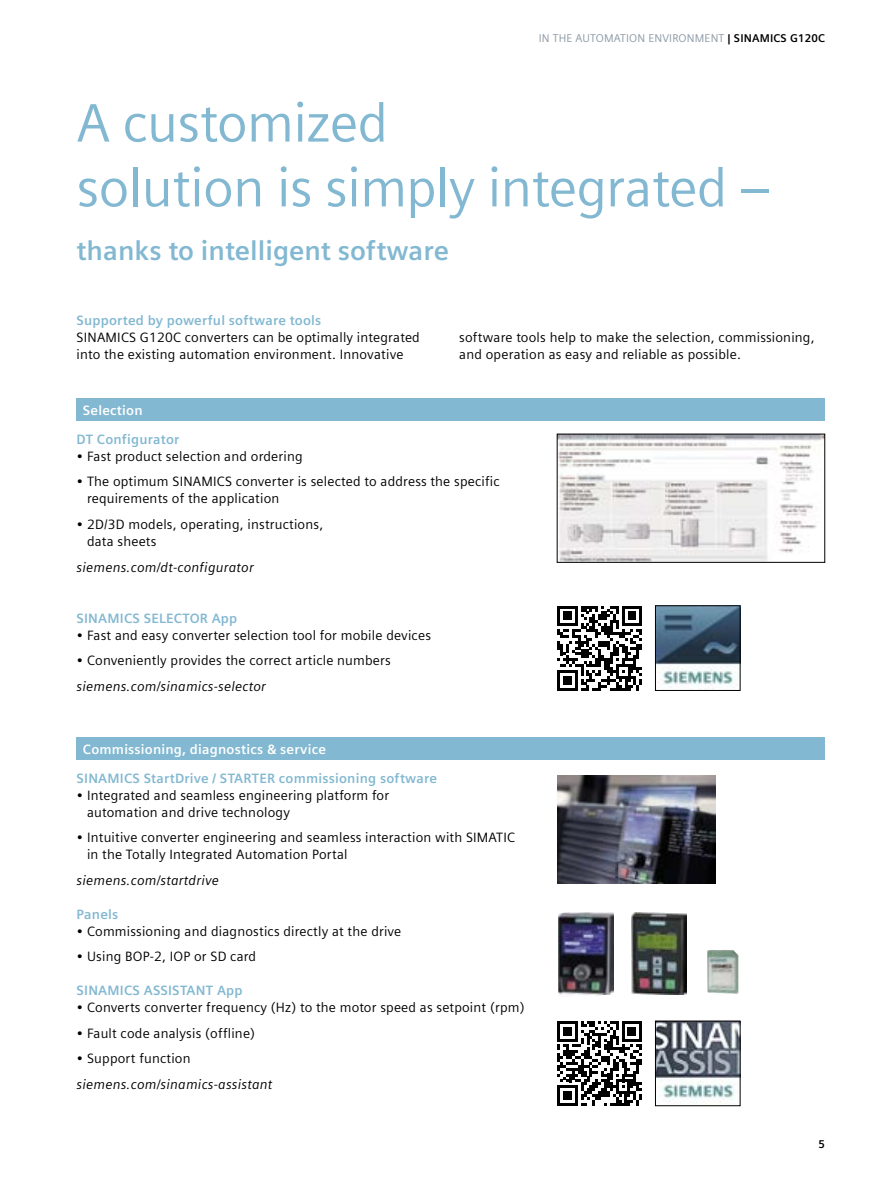
<style>
.page{position:relative;width:893px;height:1191px;background:#fff}
.page>*{position:absolute;margin:0;border:0;box-sizing:border-box;transform-origin:0 0}
.t1{font:54px/64.8px "Siemens Sans Global";letter-spacing:-.01em;color:#82b8d1}
.t2{font:700 27px "Siemens Sans Global";color:#82b8d1}
.t3{font:13.5px/17px "Siemens Sans Global";letter-spacing:.015em;color:#000}
.t4{font:700 13.5px "Siemens Sans Global";letter-spacing:.015em;color:#82b8d1}
.t5{font:italic 13.5px "Siemens Sans Global";letter-spacing:.015em;color:#000}
.t6{font:700 13.5px "Siemens Sans Global";letter-spacing:.015em;color:#fff}
.t7{font:11.25px "Siemens Sans Global";letter-spacing:.015em;color:#8c9aa6}
.t8{font:700 11.25px "Siemens Sans Global";color:#000}
.s1{font-weight:700;color:#000}
</style>
<div class="page">
<img style="left:559px;top:436px;width:264px;height:124px">
<img style="left:657px;top:607px;width:81px;height:81px">
<div style="left:655px;top:605px;width:85px;height:85px;border:1px solid #000"></div>
<img style="left:657px;top:1022px;width:81px;height:82px">
<div style="left:655px;top:1020px;width:85px;height:86px;border:1px solid #000"></div>
<svg style="left:557px;top:606px;width:85px;height:84px"></svg>
<svg style="left:557px;top:1105px;width:82px;height:1px"></svg>
<svg style="left:557px;top:1021px;width:85px;height:84px"></svg>
<img style="left:631px;top:912px;width:56px;height:83px">
<img style="left:558px;top:912px;width:56px;height:84px">
<img style="left:707px;top:950px;width:32px;height:44px">
<img style="left:557px;top:775px;width:159px;height:108px">
<div style="left:77px;top:399px;width:748px;height:22px;background:#82b8d1"></div>
<div style="left:77px;top:737px;width:748px;height:23px;background:#82b8d1"></div>
<p class="t7" style="left:539px;top:30px;width:288px">IN THE AUTOMATION ENVIRONMENT <span class="s1">| SINAMICS G120C</span></p>
<h1 class="t1" style="left:77px;top:93px;width:696px">A customized<br>solution is simply integrated –</h1>
<h2 class="t2" style="left:77px;top:235px;width:374px">thanks to intelligent software</h2>
<p class="t4" style="left:77px;top:312px;width:246px">Supported by powerful software tools</p>
<p class="t3" style="left:77px;top:329px;width:345px">SINAMICS G120C converters can be optimally integrated into the existing automation environment. Innovative</p>
<p class="t3" style="left:459px;top:329px;width:357px">software tools help to make the selection, commissioning, and operation as easy and reliable as possible.</p>
<p class="t6" style="left:83px;top:402px;width:61px">Selection</p>
<p class="t4" style="left:77px;top:431px;width:104px">DT Configurator</p>
<p class="t3" style="left:77px;top:448px;width:228px">• Fast product selection and ordering</p>
<p class="t3" style="left:87px;top:474px;width:414px;text-indent:-11px">• The optimum SINAMICS converter is selected to address the specific requirements of the application</p>
<p class="t3" style="left:87px;top:516px;width:238px;text-indent:-11px">• 2D/3D models, operating, instructions, data sheets</p>
<p class="t5" style="left:77px;top:556px;width:179px">siemens.com/dt-configurator</p>
<p class="t4" style="left:77px;top:610px;width:162px">SINAMICS SELECTOR App</p>
<p class="t3" style="left:77px;top:627px;width:356px">• Fast and easy converter selection tool for mobile devices</p>
<p class="t3" style="left:77px;top:652px;width:316px">• Conveniently provides the correct article numbers</p>
<p class="t5" style="left:77px;top:675px;width:191px">siemens.com/sinamics-selector</p>
<p class="t6" style="left:83px;top:741px;width:245px">Commissioning, diagnostics &amp; service</p>
<p class="t4" style="left:77px;top:770px;width:362px">SINAMICS StartDrive / STARTER commissioning software</p>
<p class="t3" style="left:87px;top:787px;width:304px;text-indent:-11px">• Integrated and seamless engineering platform for automation and drive technology</p>
<p class="t3" style="left:87px;top:829px;width:429px;text-indent:-11px">• Intuitive converter engineering and seamless interaction with SIMATIC in the Totally Integrated Automation Portal</p>
<p class="t5" style="left:77px;top:869px;width:144px">siemens.com/startdrive</p>
<p class="t4" style="left:77px;top:906px;width:43px">Panels</p>
<p class="t3" style="left:77px;top:923px;width:326px">• Commissioning and diagnostics directly at the drive</p>
<p class="t3" style="left:77px;top:948px;width:181px">• Using BOP-2, IOP or SD card</p>
<p class="t4" style="left:77px;top:982px;width:168px">SINAMICS ASSISTANT App</p>
<p class="t3" style="left:77px;top:999px;width:450px">• Converts converter frequency (Hz) to the motor speed as setpoint (rpm)</p>
<p class="t3" style="left:77px;top:1025px;width:180px">• Fault code analysis (offline)</p>
<p class="t3" style="left:77px;top:1050px;width:116px">• Support function</p>
<p class="t5" style="left:77px;top:1074px;width:197px">siemens.com/sinamics-assistant</p>
<p class="t8" style="left:818px;top:1137px;width:8px">5</p>
</div>
